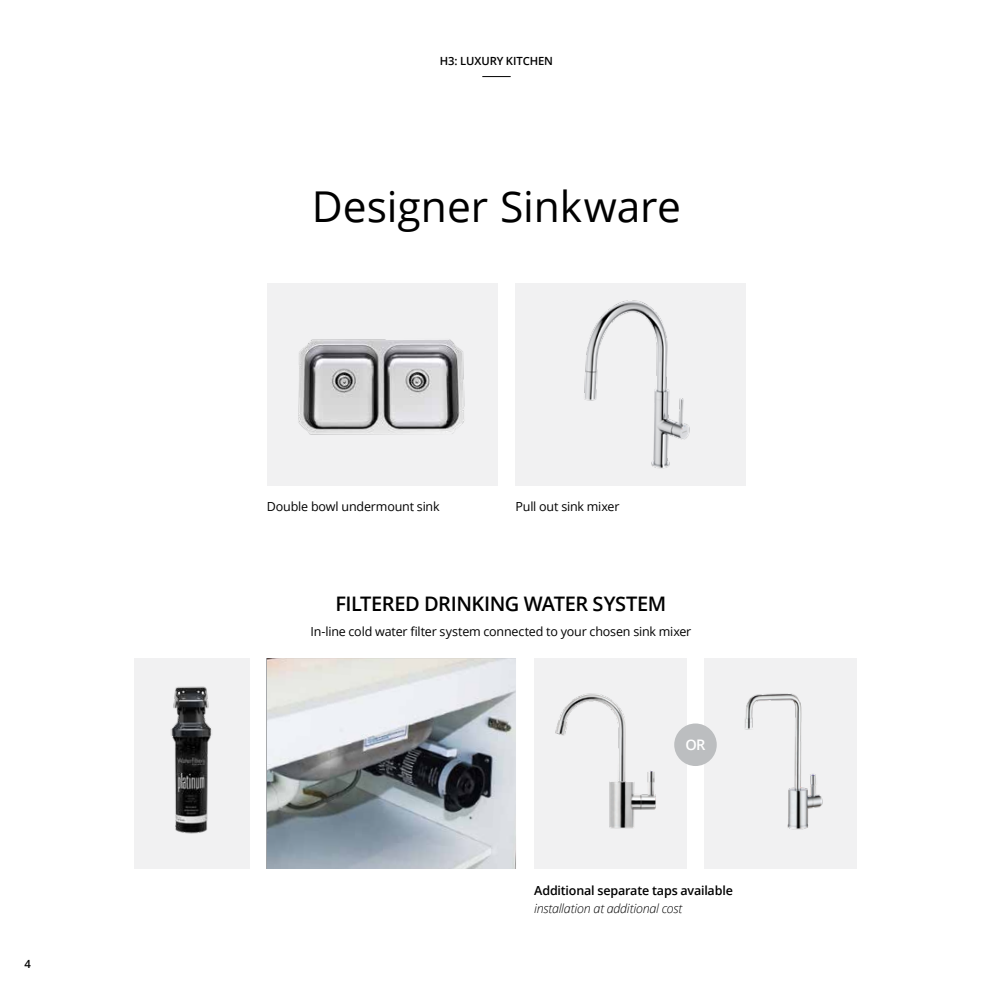
<style>
.page{position:relative;width:993px;height:993px;background:#fff}
.page>*{position:absolute;margin:0;border:0;box-sizing:border-box;transform-origin:0 0}
.t1{font:42.5px "Open Sans";letter-spacing:-.005em;color:#000}
.t2{font:600 20px "Open Sans";letter-spacing:-.025em;color:#000}
.t3{font:600 14.5px "Open Sans";color:#fff}
.t4{font:12.5px "Open Sans";letter-spacing:-.015em;color:#000}
.t5{font:600 12.5px "Open Sans";letter-spacing:-.015em;color:#000}
.t6{font:italic 300 12.5px "Open Sans";letter-spacing:-.02em;color:#000}
.t7{font:600 11.25px "Open Sans";letter-spacing:-.01em;color:#000}
</style>
<div class="page">
<div style="left:515px;top:282px;width:230px;height:203px;background:#f1f1f2"></div>
<img style="left:584px;top:300px;width:106px;height:168px">
<div style="left:134px;top:658px;width:115px;height:210px;background:#f1f1f2"></div>
<div style="left:534px;top:658px;width:152px;height:210px;background:#f1f1f2"></div>
<div style="left:704px;top:658px;width:152px;height:210px;background:#f1f1f2"></div>
<div style="left:267px;top:282px;width:230px;height:203px;background:#f1f1f2"></div>
<img style="left:280px;top:282px;width:203px;height:153px">
<img style="left:170px;top:686px;width:42px;height:148px">
<img style="left:555px;top:693px;width:101px;height:136px">
<img style="left:744px;top:693px;width:79px;height:137px">
<img style="left:267px;top:658px;width:249px;height:210px">
<svg style="left:482px;top:76px;width:28px;height:1px"></svg>
<div style="left:674px;top:723px;width:42px;height:42px;background:#bcbec0;border-radius:50%"></div>
<p class="t7" style="left:24px;top:956px;width:8px">4</p>
<p class="t7" style="left:440px;top:53px;width:115px">H3: LUXURY KITCHEN</p>
<h1 class="t1" style="left:312px;top:177px;width:371px">Designer Sinkware</h1>
<p class="t4" style="left:267px;top:498px;width:174px">Double bowl undermount sink</p>
<p class="t4" style="left:515px;top:498px;width:105px">Pull out sink mixer</p>
<h2 class="t2" style="left:335px;top:589px;width:332px">FILTERED DRINKING WATER SYSTEM</h2>
<p class="t4" style="left:310px;top:622px;width:382px">In-line cold water filter system connected to your chosen sink mixer</p>
<p class="t3" style="left:685px;top:734px;width:22px">OR</p>
<p class="t5" style="left:534px;top:881px;width:200px">Additional separate taps available</p>
<p class="t6" style="left:534px;top:899px;width:149px">installation at additional cost</p>
</div>
